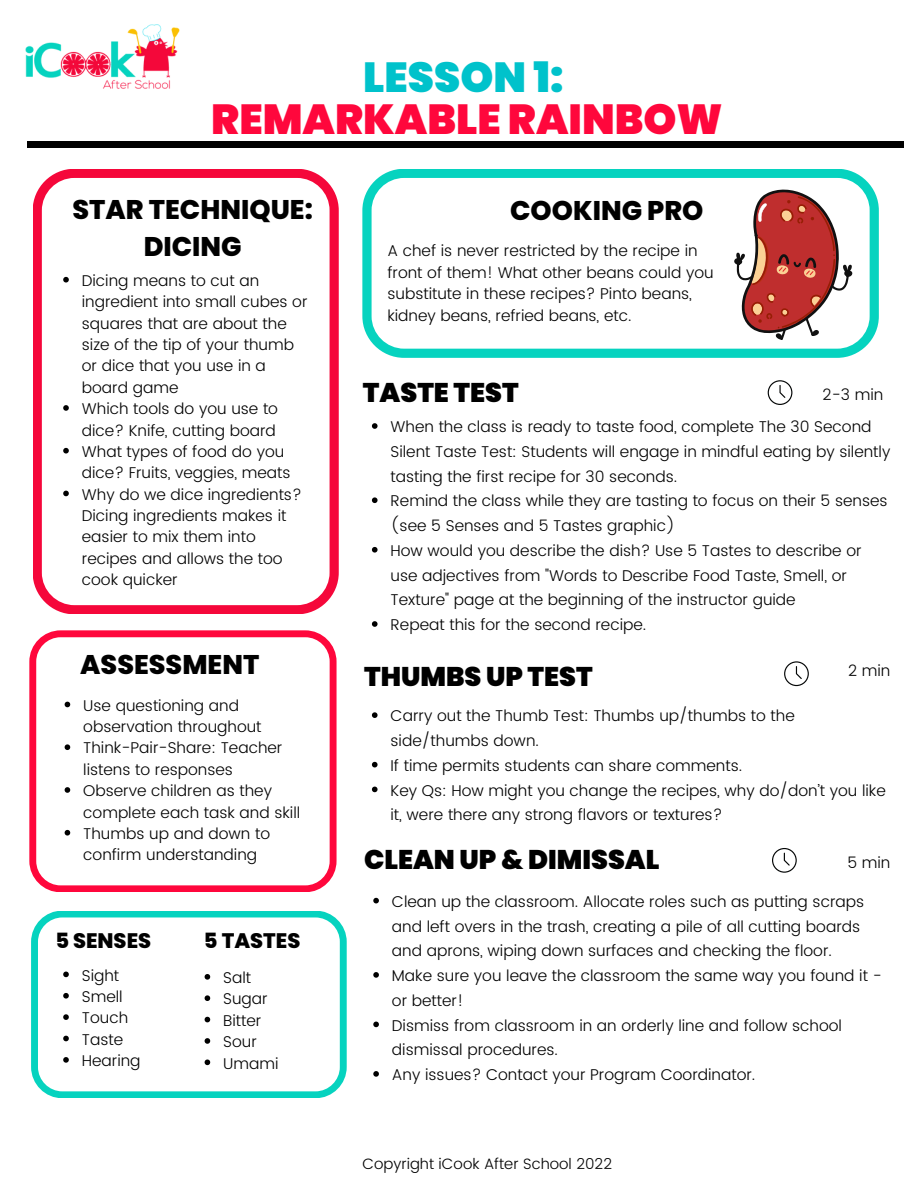
<style>
.page{position:relative;width:918px;height:1188px;background:#fff}
.page>*{position:absolute;margin:0;border:0;box-sizing:border-box;transform-origin:0 0}
.t1{font:900 42px "Poppins";color:#ff073c}
.t2{font:900 42px "Poppins";color:#00c2cb}
.t3{font:800 27px/37.2px "Poppins";color:#000;text-align:center}
.t4{font:900 27px "Poppins";color:#000}
.t5{font:800 21px "Poppins";color:#000}
.t6{font:300 15.6px/21.3px "Poppins";color:#000}
.t7{font:300 15px "Poppins";color:#000}
</style>
<div class="page">
<div style="left:27px;top:141px;width:876px;height:7px;background:#000"></div>
<img style="left:25px;top:24px;width:155px;height:65px">
<svg style="left:33px;top:169px;width:305px;height:445px"></svg>
<svg style="left:31px;top:911px;width:316px;height:187px"></svg>
<svg style="left:29px;top:631px;width:308px;height:261px"></svg>
<svg style="left:363px;top:169px;width:515px;height:188px"></svg>
<svg style="left:372px;top:423px;width:6px;height:6px"></svg>
<svg style="left:372px;top:497px;width:6px;height:6px"></svg>
<svg style="left:372px;top:547px;width:6px;height:6px"></svg>
<svg style="left:372px;top:621px;width:6px;height:6px"></svg>
<svg style="left:768px;top:380px;width:24px;height:25px"></svg>
<svg style="left:372px;top:712px;width:6px;height:6px"></svg>
<svg style="left:372px;top:762px;width:6px;height:5px"></svg>
<svg style="left:372px;top:787px;width:6px;height:5px"></svg>
<svg style="left:784px;top:661px;width:25px;height:25px"></svg>
<svg style="left:373px;top:898px;width:6px;height:5px"></svg>
<svg style="left:373px;top:972px;width:6px;height:6px"></svg>
<svg style="left:373px;top:1022px;width:6px;height:5px"></svg>
<svg style="left:373px;top:1071px;width:6px;height:6px"></svg>
<svg style="left:772px;top:848px;width:25px;height:25px"></svg>
<svg style="left:734px;top:187px;width:118px;height:153px"></svg>
<svg style="left:63px;top:277px;width:6px;height:6px"></svg>
<svg style="left:63px;top:405px;width:6px;height:6px"></svg>
<svg style="left:63px;top:448px;width:6px;height:6px"></svg>
<svg style="left:63px;top:491px;width:6px;height:5px"></svg>
<svg style="left:63px;top:972px;width:6px;height:5px"></svg>
<svg style="left:63px;top:993px;width:6px;height:6px"></svg>
<svg style="left:63px;top:1014px;width:6px;height:6px"></svg>
<svg style="left:63px;top:1036px;width:6px;height:5px"></svg>
<svg style="left:63px;top:1057px;width:6px;height:6px"></svg>
<svg style="left:205px;top:974px;width:5px;height:6px"></svg>
<svg style="left:205px;top:995px;width:5px;height:6px"></svg>
<svg style="left:205px;top:1017px;width:5px;height:5px"></svg>
<svg style="left:205px;top:1038px;width:5px;height:6px"></svg>
<svg style="left:205px;top:1060px;width:5px;height:5px"></svg>
<svg style="left:65px;top:702px;width:5px;height:5px"></svg>
<svg style="left:65px;top:744px;width:5px;height:6px"></svg>
<svg style="left:65px;top:787px;width:5px;height:6px"></svg>
<svg style="left:65px;top:830px;width:5px;height:6px"></svg>
<h1 class="t2" style="left:363px;top:48px;width:202px">LESSON 1:</h1>
<h1 class="t1" style="left:211px;top:90px;width:513px">REMARKABLE RAINBOW</h1>
<h2 class="t3" style="left:73px;top:191px;width:242px">STAR TECHNIQUE:<br>DICING</h2>
<p class="t6" style="left:82px;top:270px;width:227px">Dicing means to cut an ingredient into small cubes or squares that are about the size of the tip of your thumb or dice that you use in a board game<br>Which tools do you use to dice? Knife, cutting board<br>What types of food do you dice? Fruits, veggies, meats<br>Why do we dice ingredients?<br>Dicing ingredients makes it easier to mix them into recipes and allows the too cook quicker</p>
<h2 class="t3" style="left:80px;top:646px;width:181px">ASSESSMENT</h2>
<p class="t6" style="left:83px;top:695px;width:219px">Use questioning and observation throughout<br>Think-Pair-Share: Teacher listens to responses<br>Observe children as they complete each task and skill<br>Thumbs up and down to confirm understanding</p>
<h3 class="t5" style="left:55px;top:926px;width:97px">5 SENSES</h3>
<p class="t6" style="left:82px;top:965px;width:60px">Sight<br>Smell<br>Touch<br>Taste<br>Hearing</p>
<h3 class="t5" style="left:204px;top:926px;width:98px">5 TASTES</h3>
<p class="t6" style="left:223px;top:967px;width:57px">Salt<br>Sugar<br>Bitter<br>Sour<br>Umami</p>
<h2 class="t3" style="left:510px;top:192px;width:195px">COOKING PRO</h2>
<p class="t6" style="left:387px;top:240px;width:328px">A chef is never restricted by the recipe in front of them! What other beans could you substitute in these recipes? Pinto beans, kidney beans, refried beans, etc.</p>
<h2 class="t4" style="left:363px;top:374px;width:157px">TASTE TEST</h2>
<p class="t6" style="left:823px;top:384px;width:62px">2-3 min</p>
<p class="t6" style="left:391px;top:414px;width:501px;line-height:24.8px">When the class is ready to taste food, complete The 30 Second Silent Taste Test: Students will engage in mindful eating by silently tasting the first recipe for 30 seconds.<br>Remind the class while they are tasting to focus on their 5 senses (see 5 Senses and 5 Tastes graphic)<br>How would you describe the dish? Use 5 Tastes to describe or use adjectives from "Words to Describe Food Taste, Smell, or Texture" page at the beginning of the instructor guide<br>Repeat this for the second recipe.</p>
<h2 class="t4" style="left:364px;top:658px;width:230px">THUMBS UP TEST</h2>
<p class="t6" style="left:848px;top:659px;width:44px">2 min</p>
<p class="t6" style="left:391px;top:704px;width:497px;line-height:24.8px">Carry out the Thumb Test: Thumbs up/thumbs to the side/thumbs down.<br>If time permits students can share comments.<br>Key Qs: How might you change the recipes, why do/don’t you like it, were there any strong flavors or textures?</p>
<h2 class="t4" style="left:364px;top:840px;width:297px">CLEAN UP &amp; DIMISSAL</h2>
<p class="t6" style="left:847px;top:852px;width:45px">5 min</p>
<p class="t6" style="left:392px;top:889px;width:491px;line-height:24.8px">Clean up the classroom. Allocate roles such as putting scraps and left overs in the trash, creating a pile of all cutting boards and aprons, wiping down surfaces and checking the floor.<br>Make sure you leave the classroom the same way you found it - or better!<br>Dismiss from classroom in an orderly line and follow school dismissal procedures.<br>Any issues? Contact your Program Coordinator.</p>
<p class="t7" style="left:362px;top:1155px;width:251px">Copyright iCook After School 2022</p>
</div>
